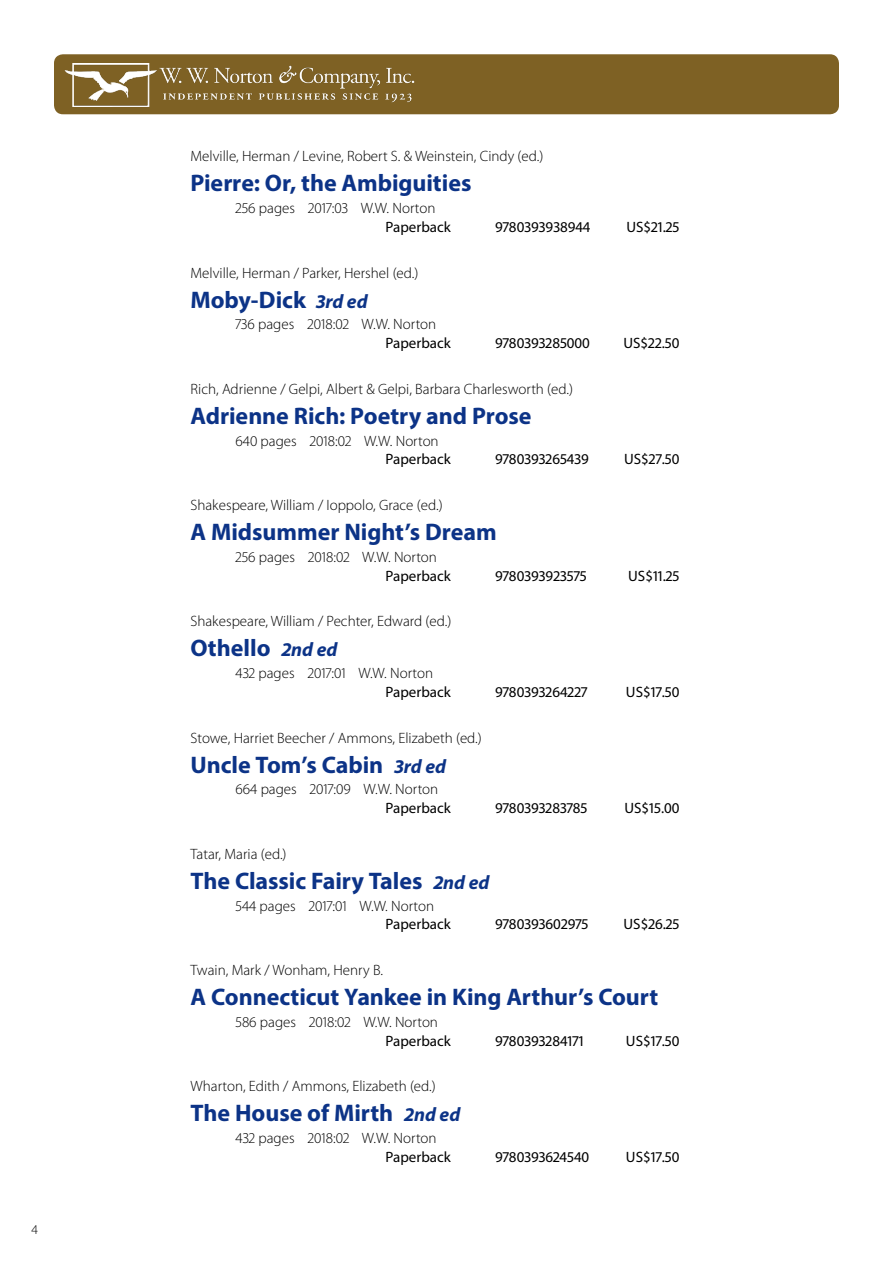
<style>
.page{position:relative;width:893px;height:1263px;background:#fff}
.page>*{position:absolute;margin:0;border:0;box-sizing:border-box;transform-origin:0 0}
.t1{font:700 24px "Myriad Pro";letter-spacing:-.005em;color:#0c3387}
.t2{font:300 15px "Myriad Pro";color:#000}
.t3{font:15px "Myriad Pro";color:#000}
.t4{font:300 13.5px "Myriad Pro";color:#000}
.s1{font-style:italic;font-size:19.5px}
</style>
<div class="page">
<div style="left:54px;top:54px;width:785px;height:60px;background:#7e6124;border-radius:9px"></div>
<img style="left:64px;top:63px;width:351px;height:44px">
<p class="t4" style="left:32px;top:1222px;width:8px">4</p>
<p class="t2" style="left:190px;top:148px;width:354px">Melville, Herman / Levine, Robert S. &amp; Weinstein, Cindy (ed.)</p>
<h1 class="t1" style="left:190px;top:168px;width:282px">Pierre: Or, the Ambiguities</h1>
<p class="t2" style="left:236px;top:200px;width:201px">256 pages 2017:03 W.W. Norton</p>
<p class="t3" style="left:386px;top:217px;width:67px">Paperback</p>
<p class="t3" style="left:495px;top:217px;width:97px">9780393938944</p>
<p class="t3" style="left:626px;top:217px;width:55px">US$21.25</p>
<p class="t2" style="left:190px;top:264px;width:229px">Melville, Herman / Parker, Hershel (ed.)</p>
<h1 class="t1" style="left:190px;top:284px;width:179px">Moby-Dick <span class="s1">3rd ed</span></h1>
<p class="t2" style="left:236px;top:316px;width:202px">736 pages 2018:02 W.W. Norton</p>
<p class="t3" style="left:386px;top:334px;width:67px">Paperback</p>
<p class="t3" style="left:495px;top:334px;width:96px">9780393285000</p>
<p class="t3" style="left:623px;top:334px;width:58px">US$22.50</p>
<p class="t2" style="left:190px;top:381px;width:384px">Rich, Adrienne / Gelpi, Albert &amp; Gelpi, Barbara Charlesworth (ed.)</p>
<h1 class="t1" style="left:190px;top:400px;width:342px">Adrienne Rich: Poetry and Prose</h1>
<p class="t2" style="left:236px;top:432px;width:205px">640 pages 2018:02 W.W. Norton</p>
<p class="t3" style="left:386px;top:450px;width:67px">Paperback</p>
<p class="t3" style="left:495px;top:450px;width:95px">9780393265439</p>
<p class="t3" style="left:624px;top:450px;width:57px">US$27.50</p>
<p class="t2" style="left:190px;top:497px;width:254px">Shakespeare, William / Ioppolo, Grace (ed.)</p>
<h1 class="t1" style="left:190px;top:516px;width:308px">A Midsummer Night’s Dream</h1>
<p class="t2" style="left:236px;top:549px;width:203px">256 pages 2018:02 W.W. Norton</p>
<p class="t3" style="left:386px;top:566px;width:67px">Paperback</p>
<p class="t3" style="left:495px;top:566px;width:93px">9780393923575</p>
<p class="t3" style="left:628px;top:566px;width:53px">US$11.25</p>
<p class="t2" style="left:190px;top:613px;width:262px">Shakespeare, William / Pechter, Edward (ed.)</p>
<h1 class="t1" style="left:190px;top:633px;width:148px">Othello <span class="s1">2nd ed</span></h1>
<p class="t2" style="left:236px;top:665px;width:199px">432 pages 2017:01 W.W. Norton</p>
<p class="t3" style="left:386px;top:682px;width:67px">Paperback</p>
<p class="t3" style="left:495px;top:682px;width:94px">9780393264227</p>
<p class="t3" style="left:626px;top:682px;width:55px">US$17.50</p>
<p class="t2" style="left:190px;top:729px;width:293px">Stowe, Harriet Beecher / Ammons, Elizabeth (ed.)</p>
<h1 class="t1" style="left:190px;top:749px;width:257px">Uncle Tom’s Cabin <span class="s1">3rd ed</span></h1>
<p class="t2" style="left:236px;top:781px;width:204px">664 pages 2017:09 W.W. Norton</p>
<p class="t3" style="left:386px;top:799px;width:67px">Paperback</p>
<p class="t3" style="left:495px;top:799px;width:94px">9780393283785</p>
<p class="t3" style="left:624px;top:799px;width:57px">US$15.00</p>
<p class="t2" style="left:190px;top:846px;width:98px">Tatar, Maria (ed.)</p>
<h1 class="t1" style="left:190px;top:865px;width:300px">The Classic Fairy Tales <span class="s1">2nd ed</span></h1>
<p class="t2" style="left:236px;top:897px;width:200px">544 pages 2017:01 W.W. Norton</p>
<p class="t3" style="left:386px;top:915px;width:67px">Paperback</p>
<p class="t3" style="left:495px;top:915px;width:95px">9780393602975</p>
<p class="t3" style="left:624px;top:915px;width:57px">US$26.25</p>
<p class="t2" style="left:190px;top:962px;width:194px">Twain, Mark / Wonham, Henry B.</p>
<h1 class="t1" style="left:190px;top:981px;width:469px">A Connecticut Yankee in King Arthur’s Court</h1>
<p class="t2" style="left:236px;top:1014px;width:204px">586 pages 2018:02 W.W. Norton</p>
<p class="t3" style="left:386px;top:1031px;width:67px">Paperback</p>
<p class="t3" style="left:495px;top:1031px;width:90px">9780393284171</p>
<p class="t3" style="left:626px;top:1031px;width:55px">US$17.50</p>
<p class="t2" style="left:190px;top:1078px;width:247px">Wharton, Edith / Ammons, Elizabeth (ed.)</p>
<h1 class="t1" style="left:190px;top:1098px;width:271px">The House of Mirth <span class="s1">2nd ed</span></h1>
<p class="t2" style="left:236px;top:1130px;width:203px">432 pages 2018:02 W.W. Norton</p>
<p class="t3" style="left:386px;top:1147px;width:67px">Paperback</p>
<p class="t3" style="left:495px;top:1147px;width:96px">9780393624540</p>
<p class="t3" style="left:626px;top:1147px;width:55px">US$17.50</p>
</div>
